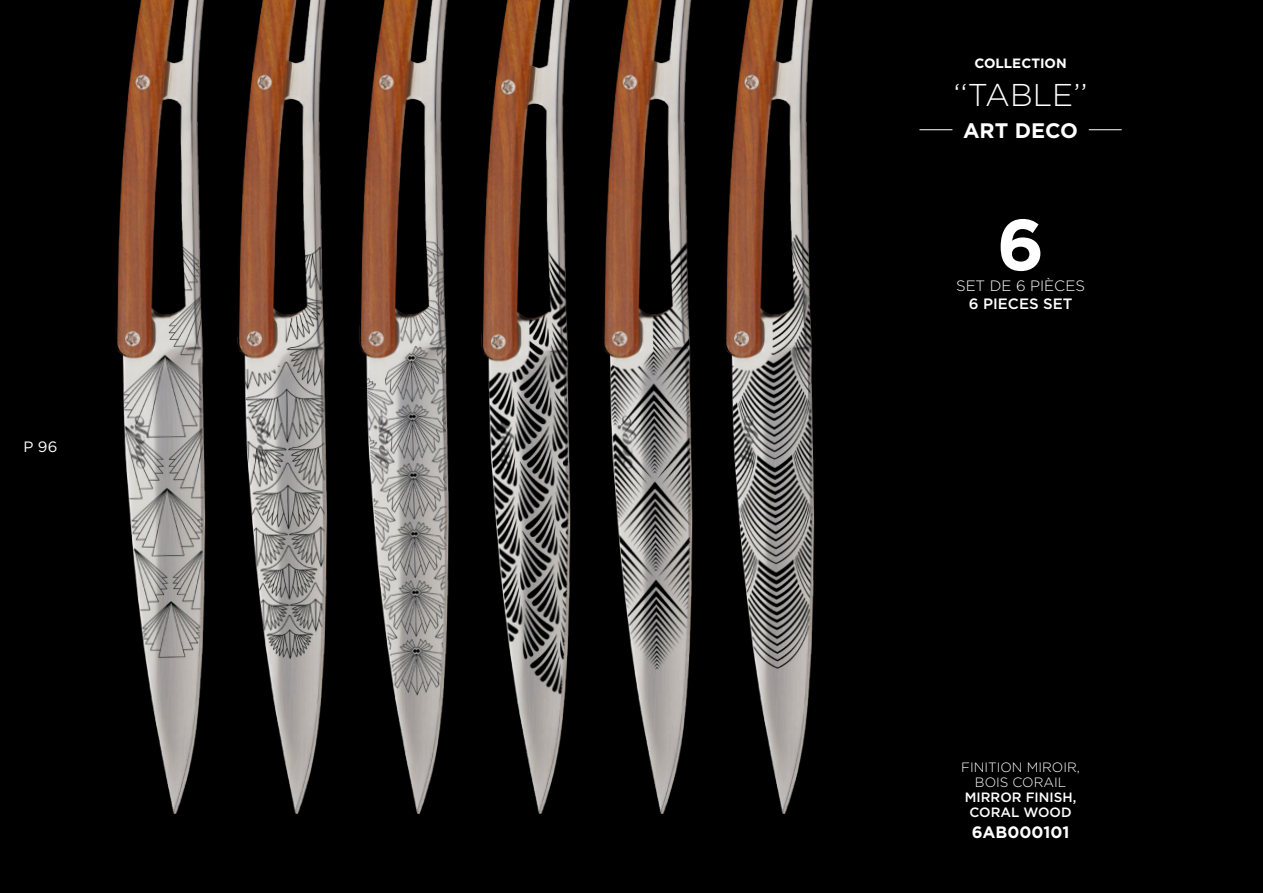
<style>
.page{position:relative;width:1263px;height:893px;background:#fff}
.page>*{position:absolute;margin:0;border:0;box-sizing:border-box;transform-origin:0 0}
.t1{font:700 72px "Gotham";color:#fff}
.t2{font:300 31.5px "Gotham";color:#fff}
.t3{font:700 21px "Gotham";color:#fff}
.t4{font:700 16.5px "Gotham";color:#fff}
.t5{font:300 15px "Gotham";color:#fff}
.t6{font:500 15px "Gotham";color:#fff}
.t7{font:15px "Gotham";color:#fff}
.t8{font:300 13.5px/15px "Gotham";color:#fff;text-align:center}
.t9{font:500 13.5px/15px "Gotham";color:#fff;text-align:center}
.t10{font:700 13.5px "Gotham";color:#fff}
</style>
<div class="page">
<div style="left:0;top:0;width:96px;height:893px;background:#000"></div>
<div style="left:89px;top:0;width:1174px;height:893px;background:#000"></div>
<img style="left:117px;top:0;width:89px;height:814px">
<img style="left:237px;top:0;width:91px;height:814px">
<img style="left:481px;top:0;width:90px;height:814px">
<img style="left:359px;top:0;width:90px;height:814px">
<img style="left:603px;top:0;width:90px;height:814px">
<img style="left:725px;top:0;width:90px;height:814px">
<hr style="left:919px;top:129px;width:33px;height:1px;background:#fff">
<hr style="left:1089px;top:129px;width:33px;height:1px;background:#fff">
<p class="t7" style="left:23px;top:437px;width:35px">P 96</p>
<p class="t10" style="left:974px;top:55px;width:94px">COLLECTION</p>
<h2 class="t2" style="left:953px;top:75px;width:136px">‘‘TABLE’’</h2>
<h3 class="t3" style="left:963px;top:117px;width:117px">ART DECO</h3>
<h1 class="t1" style="left:997px;top:197px;width:49px">6</h1>
<p class="t6" style="left:969px;top:294px;width:105px">6 PIECES SET</p>
<p class="t5" style="left:956px;top:276px;width:131px">SET DE 6 PIÈCES</p>
<p class="t8" style="left:961px;top:759px;width:120px">FINITION MIROIR,<br>BOIS CORAIL</p>
<p class="t9" style="left:965px;top:789px;width:113px">MIRROR FINISH,<br>CORAL WOOD</p>
<p class="t4" style="left:972px;top:821px;width:99px">6AB000101</p>
</div>
